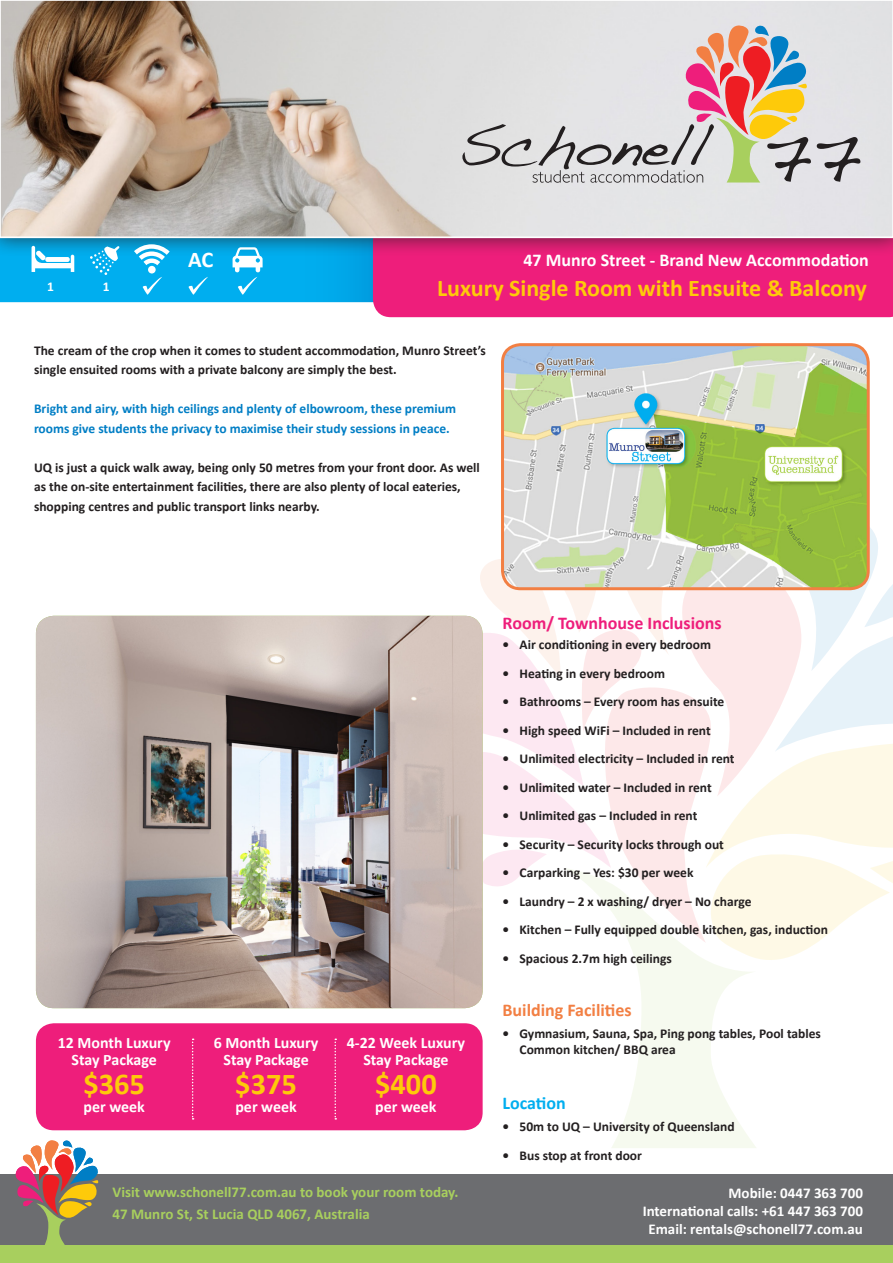
<style>
.page{position:relative;width:893px;height:1263px;background:#fff}
.page>*{position:absolute;margin:0;border:0;box-sizing:border-box;transform-origin:0 0}
.t1{font:700 30.3px "Calibri";color:#feca0a}
.t2{font:700 24px "Calibri";color:#feca0a}
.t3{font:700 22.5px "Calibri";color:#fff}
.t4{font:700 18px "Calibri";color:#fff}
.t5{font:700 18px "Calibri";color:#ee1e7b}
.t6{font:700 18px "Calibri";color:#f27f43}
.t7{font:700 18px "Calibri";color:#00aeef}
.t8{font:700 15.9px "Calibri";color:#fff}
.t9{font:700 15px "Calibri";color:#a8cf5e}
.t10{font:700 15px "Calibri";color:#fff}
.t11{font:700 13.5px/19.5px "Calibri";color:#231f20}
.t12{font:700 13.5px/19.5px "Calibri";color:#007ec5}
.t13{font:700 13.5px "Calibri";color:#fff}
</style>
<div class="page">
<div style="left:36px;top:1023px;width:447px;height:107px;background:#ee1e7b;border-radius:18px"></div>
<svg style="left:0;top:257px;width:373px;height:45px;background:#00aced"></svg>
<div style="left:373px;top:257px;width:520px;height:60px;background:#ee1e7b"></div>
<svg style="left:429px;top:528px;width:464px;height:432px"></svg>
<svg style="left:564px;top:868px;width:193px;height:280px"></svg>
<div style="left:0;top:0;width:893px;height:257px;background:#231f20;opacity:.75"></div>
<svg style="left:0;top:0;width:893px;height:238px;background:#c8bfb8"></svg>
<svg style="left:817px;top:137px;width:43px;height:45px;background:#b0afb2"></svg>
<svg style="left:462px;top:24px;width:349px;height:159px;background:#d4c8c4"></svg>
<svg style="left:32px;top:246px;width:42px;height:26px"></svg>
<div style="left:45px;top:257px;width:25px;height:5px;background:#fff;border-radius:2px"></div>
<svg style="left:90px;top:246px;width:30px;height:29px"></svg>
<svg style="left:134px;top:244px;width:36px;height:21px"></svg>
<div style="left:148px;top:266px;width:8px;height:7px;background:#fff;border-radius:50%"></div>
<svg style="left:143px;top:277px;width:19px;height:18px"></svg>
<svg style="left:188px;top:277px;width:20px;height:18px"></svg>
<svg style="left:233px;top:247px;width:30px;height:48px"></svg>
<svg style="left:192px;top:1038px;width:2px;height:81px"></svg>
<svg style="left:334px;top:1038px;width:2px;height:81px"></svg>
<img style="left:36px;top:616px;width:447px;height:392px">
<div style="left:0;top:1174px;width:893px;height:89px;background:#6c6d70"></div>
<div style="left:0;top:1246px;width:893px;height:17px;background:#a8cf5e"></div>
<svg style="left:14px;top:1140px;width:85px;height:106px"></svg>
<img style="left:502px;top:347px;width:366px;height:242px">
<div style="left:501px;top:343px;width:369px;height:247px;border:3px solid #f27f43;border-radius:18px"></div>
<p class="t3" style="left:188px;top:244px;width:27px">AC</p>
<p class="t4" style="left:523px;top:248px;width:347px">47 Munro Street - Brand New Accommodation</p>
<p class="t13" style="left:47px;top:277px;width:8px">1</p>
<p class="t13" style="left:103px;top:277px;width:8px">1</p>
<p class="t2" style="left:437px;top:271px;width:431px">Luxury Single Room with Ensuite &amp; Balcony</p>
<p class="t11" style="left:34px;top:340px;width:453px">The cream of the crop when it comes to student accommodation, Munro Street’s single ensuited rooms with a private balcony are simply the best.</p>
<p class="t12" style="left:34px;top:399px;width:424px">Bright and airy, with high ceilings and plenty of elbowroom, these premium rooms give students the privacy to maximise their study sessions in peace.</p>
<p class="t11" style="left:34px;top:457px;width:447px">UQ is just a quick walk away, being only 50 metres from your front door. As well as the on-site entertainment facilities, there are also plenty of local eateries, shopping centres and public transport links nearby.</p>
<p class="t8" style="left:58px;top:1031px;width:114px">12 Month Luxury</p>
<p class="t8" style="left:72px;top:1049px;width:87px">Stay Package</p>
<p class="t8" style="left:214px;top:1031px;width:106px">6 Month Luxury</p>
<p class="t8" style="left:223px;top:1049px;width:87px">Stay Package</p>
<p class="t8" style="left:347px;top:1031px;width:120px">4-22 Week Luxury</p>
<p class="t8" style="left:363px;top:1049px;width:87px">Stay Package</p>
<p class="t1" style="left:83px;top:1062px;width:63px">$365</p>
<p class="t1" style="left:235px;top:1062px;width:63px">$375</p>
<p class="t1" style="left:375px;top:1062px;width:63px">$400</p>
<p class="t8" style="left:84px;top:1096px;width:63px">per week</p>
<p class="t8" style="left:235px;top:1096px;width:63px">per week</p>
<p class="t8" style="left:375px;top:1096px;width:63px">per week</p>
<p class="t9" style="left:113px;top:1182px;width:347px">Visit www.schonell77.com.au to book your room today.</p>
<p class="t9" style="left:113px;top:1204px;width:259px">47 Munro St, St Lucia QLD 4067, Australia</p>
<p class="t5" style="left:502px;top:611px;width:221px">Room/ Townhouse Inclusions</p>
<p class="t11" style="left:502px;top:635px;width:210px">• Air conditioning in every bedroom</p>
<p class="t11" style="left:502px;top:663px;width:164px">• Heating in every bedroom</p>
<p class="t11" style="left:502px;top:692px;width:223px">• Bathrooms – Every room has ensuite</p>
<p class="t11" style="left:502px;top:720px;width:210px">• High speed WiFi – Included in rent</p>
<p class="t11" style="left:502px;top:749px;width:234px">• Unlimited electricity – Included in rent</p>
<p class="t11" style="left:502px;top:777px;width:211px">• Unlimited water – Included in rent</p>
<p class="t11" style="left:502px;top:806px;width:196px">• Unlimited gas – Included in rent</p>
<p class="t11" style="left:502px;top:834px;width:223px">• Security – Security locks through out</p>
<p class="t11" style="left:502px;top:863px;width:192px">• Carparking – Yes: $30 per week</p>
<p class="t11" style="left:502px;top:891px;width:250px">• Laundry – 2 x washing/ dryer – No charge</p>
<p class="t11" style="left:502px;top:920px;width:327px">• Kitchen – Fully equipped double kitchen, gas, induction</p>
<p class="t11" style="left:502px;top:948px;width:171px">• Spacious 2.7m high ceilings</p>
<p class="t6" style="left:502px;top:998px;width:131px">Building Facilities</p>
<p class="t11" style="left:519px;top:1025px;width:303px;line-height:16.5px;text-indent:-17px">• Gymnasium, Sauna, Spa, Ping pong tables, Pool tables<br>Common kitchen/ BBQ area</p>
<p class="t7" style="left:502px;top:1090px;width:65px">Location</p>
<p class="t11" style="left:502px;top:1117px;width:234px">• 50m to UQ – University of Queensland</p>
<p class="t11" style="left:502px;top:1145px;width:141px">• Bus stop at front door</p>
<p class="t10" style="left:728px;top:1182px;width:136px">Mobile: 0447 363 700</p>
<p class="t10" style="left:643px;top:1200px;width:222px">International calls: +61 447 363 700</p>
<p class="t10" style="left:648px;top:1218px;width:216px">Email: rentals@schonell77.com.au</p>
</div>
